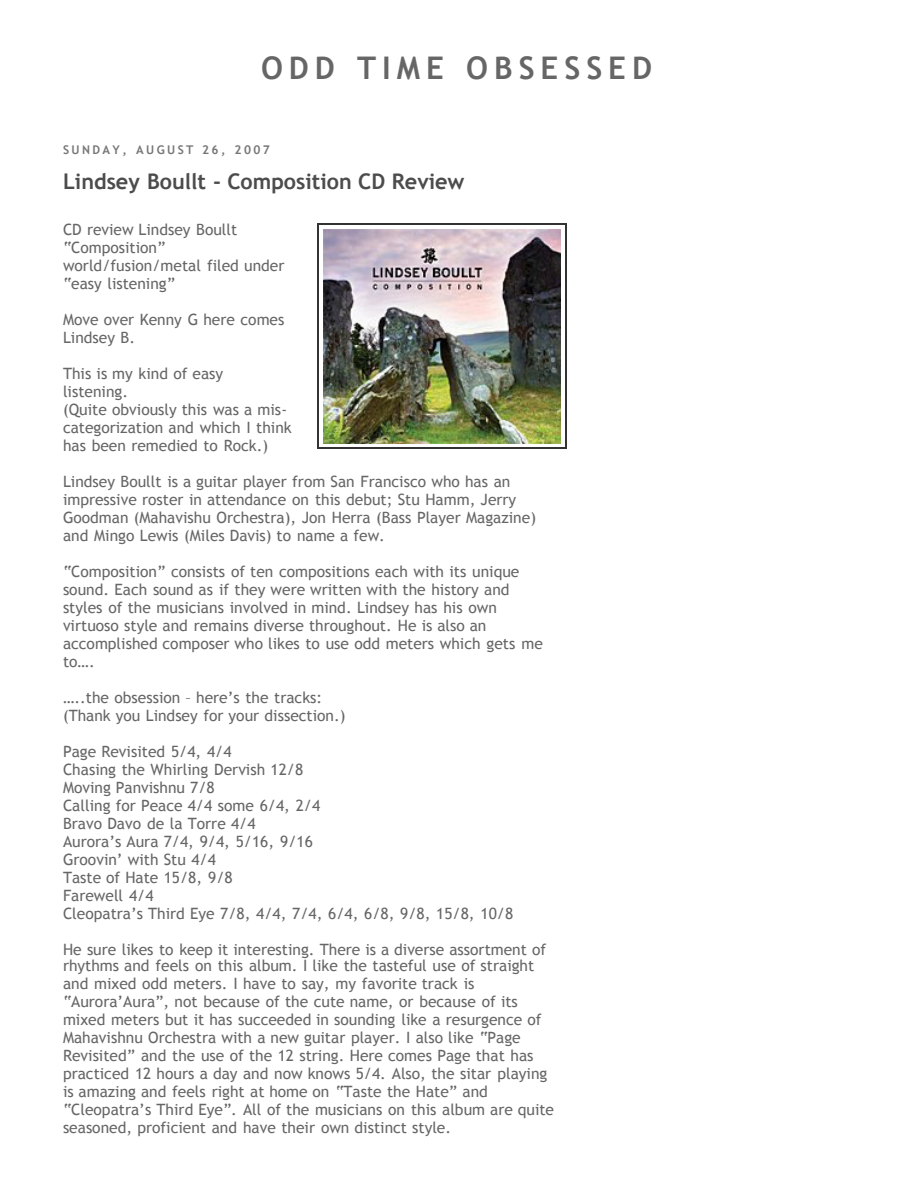
<style>
.page{position:relative;width:918px;height:1188px;background:#fff}
.page>*{position:absolute;margin:0;border:0;box-sizing:border-box;transform-origin:0 0}
.t1{font:700 31.2px "Trebuchet MS";letter-spacing:.19em;color:#666}
.t2{font:700 21.6px "Trebuchet MS";color:#4c4c4c}
.t3{font:15.6px/18px "Trebuchet MS";color:#666}
.t4{font:700 12px "Trebuchet MS";letter-spacing:.2em;color:#777}
</style>
<div class="page">
<hr style="left:317px;top:224px;width:250px;height:1px;background:#333">
<hr style="left:317px;top:448px;width:250px;height:1px;background:#333">
<hr style="left:317px;top:224px;width:2px;height:225px;background:#333">
<hr style="left:566px;top:224px;width:1px;height:225px;background:#333">
<img style="left:323px;top:230px;width:238px;height:213px">
<h1 class="t1" style="left:261px;top:49px;width:393px">ODD TIME OBSESSED</h1>
<p class="t4" style="left:63px;top:142px;width:208px">SUNDAY, AUGUST 26, 2007</p>
<h2 class="t2" style="left:63px;top:168px;width:403px">Lindsey Boullt - Composition CD Review</h2>
<p class="t3" style="left:63px;top:221px;width:223px">CD review Lindsey Boullt “Composition” world/fusion/metal filed under “easy listening”</p>
<p class="t3" style="left:63px;top:311px;width:223px">Move over Kenny G here comes<br>Lindsey B.</p>
<p class="t3" style="left:63px;top:365px;width:230px">This is my kind of easy listening.<br>(Quite obviously this was a mis&shy;categorization and which I think has been remedied to Rock.)</p>
<p class="t3" style="left:63px;top:473px;width:475px">Lindsey Boullt is a guitar player from San Francisco who has an impressive roster in attendance on this debut; Stu Hamm, Jerry Goodman (Mahavishu Orchestra), Jon Herra (Bass Player Magazine) and Mingo Lewis (Miles Davis) to name a few.</p>
<p class="t3" style="left:63px;top:563px;width:481px">“Composition” consists of ten compositions each with its unique sound. Each sound as if they were written with the history and styles of the musicians involved in mind. Lindsey has his own virtuoso style and remains diverse throughout. He is also an accomplished composer who likes to use odd meters which gets me to….</p>
<p class="t3" style="left:63px;top:689px;width:284px">…..the obsession – here’s the tracks: (Thank you Lindsey for your dissection.)</p>
<p class="t3" style="left:63px;top:743px;width:452px">Page Revisited 5/4, 4/4<br>Chasing the Whirling Dervish 12/8<br>Moving Panvishnu 7/8<br>Calling for Peace 4/4 some 6/4, 2/4<br>Bravo Davo de la Torre 4/4<br>Aurora’s Aura 7/4, 9/4, 5/16, 9/16<br>Groovin’ with Stu 4/4<br>Taste of Hate 15/8, 9/8<br>Farewell 4/4<br>Cleopatra’s Third Eye 7/8, 4/4, 7/4, 6/4, 6/8, 9/8, 15/8, 10/8</p>
<p class="t3" style="left:63px;top:942px;width:485px;line-height:16.2px">He sure likes to keep it interesting. There is a diverse assortment of rhythms and feels on this album. I like the tasteful use of straight</p>
<p class="t3" style="left:63px;top:975px;width:493px">and mixed odd meters. I have to say, my favorite track is “Aurora’Aura”, not because of the cute name, or because of its mixed meters but it has succeeded in sounding like a resurgence of Mahavishnu Orchestra with a new guitar player. I also like “Page Revisited” and the use of the 12 string. Here comes Page that has practiced 12 hours a day and now knows 5/4. Also, the sitar playing is amazing and feels right at home on “Taste the Hate” and “Cleopatra’s Third Eye”. All of the musicians on this album are quite seasoned, proficient and have their own distinct style.</p>
</div>
